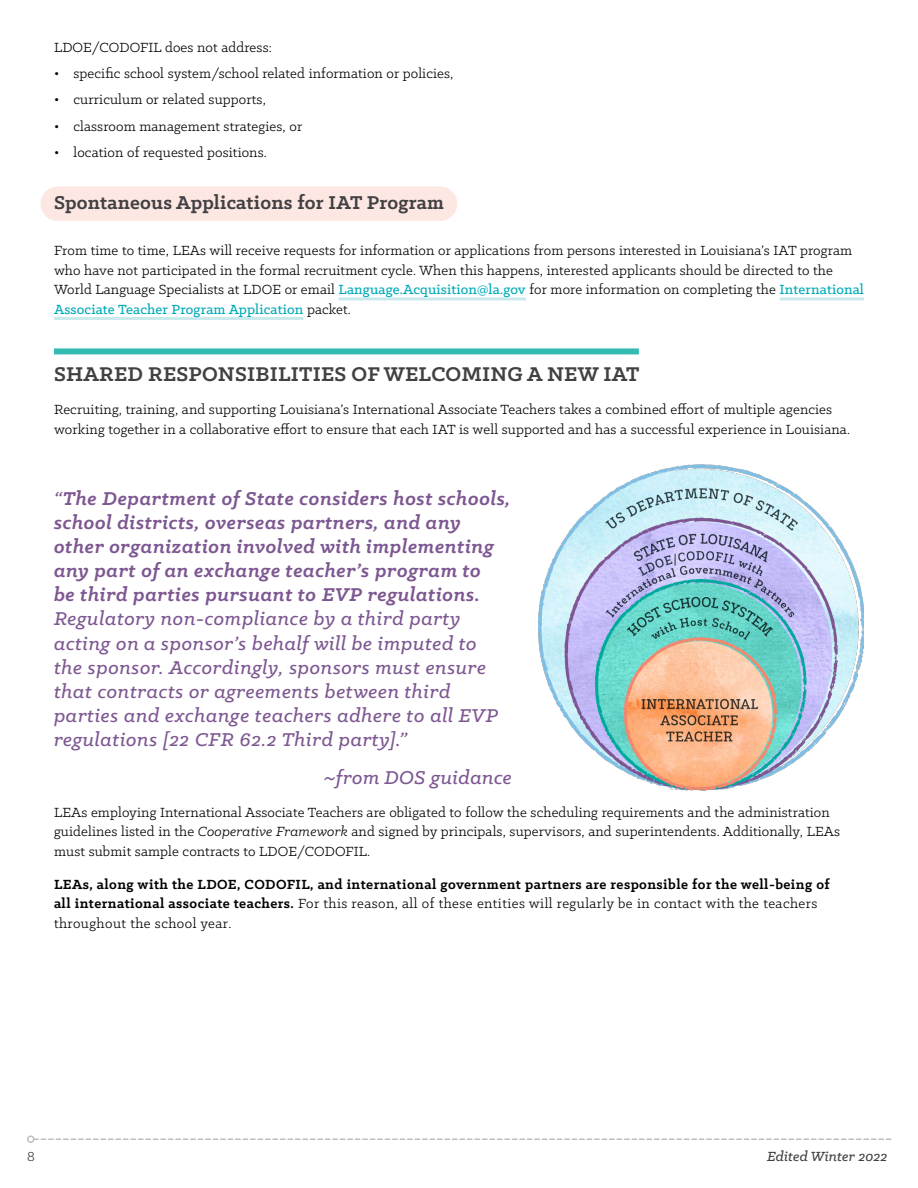
<style>
.page{position:relative;width:918px;height:1188px;background:#fff}
.page>*{position:absolute;margin:0;border:0;box-sizing:border-box;transform-origin:0 0}
.Subhead{font:700 22.5px "Klinic Slab";letter-spacing:.01em;color:#414042}
.t1{font:italic 500 21px/24.2px "Klinic Slab";letter-spacing:.03em;color:#7d5791}
.Subhead_2{font:700 21px "Klinic Slab";letter-spacing:.01em;color:#414042}
.Body{font:15px/19.5px "Klinic Slab";letter-spacing:.01em;color:#000}
.Body-2{font:700 15px/19.5px "Klinic Slab";letter-spacing:.03em;color:#000}
.t2{font:italic 500 15px "Klinic Slab";letter-spacing:.01em;color:#414042}
.t3{font:15px "Klinic Slab";color:#414042}
.s1{font-weight:500;color:#00abb8}
.s2{font-weight:700}
.s3{font-style:italic}
.s4{font-weight:400}
</style>
<div class="page">
<svg style="left:34px;top:1138px;width:857px;height:2px"></svg>
<div style="left:27px;top:1135px;width:7px;height:8px;border:2px solid #bcbec0;border-radius:50%"></div>
<div style="left:40px;top:186px;width:417px;height:35px;background:#fde7e2;border-radius:17px"></div>
<hr style="left:339px;top:297px;width:187px;height:3px;background:#c9e9ec">
<hr style="left:780px;top:297px;width:84px;height:3px;background:#c9e9ec">
<hr style="left:54px;top:317px;width:250px;height:3px;background:#c9e9ec">
<div style="left:54px;top:348px;width:585px;height:6px;background:#33bab1"></div>
<img style="left:539px;top:464px;width:325px;height:327px">
<p class="Body" style="left:54px;top:37px;width:219px">LDOE/CODOFIL does not address:</p>
<p class="Body" style="left:54px;top:63px;width:401px">• specific school system/school related information or policies,</p>
<p class="Body" style="left:54px;top:89px;width:213px">• curriculum or related supports,</p>
<p class="Body" style="left:54px;top:116px;width:250px">• classroom management strategies, or</p>
<p class="Body" style="left:54px;top:142px;width:214px">• location of requested positions.</p>
<p class="Subhead_2" style="left:54px;top:189px;width:392px">Spontaneous Applications for IAT Program</p>
<p class="Body" style="left:54px;top:241px;width:812px">From time to time, LEAs will receive requests for information or applications from persons interested in Louisiana’s IAT program who have not participated in the formal recruitment cycle. When this happens, interested applicants should be directed to the World Language Specialists at LDOE or email <span class="s1">Language.Acquisition@la.gov</span> for more information on completing the <span class="s1">International Associate Teacher Program Application</span> packet.</p>
<p class="Subhead" style="left:54px;top:360px;width:587px">SHARED RESPONSIBILITIES OF WELCOMING A NEW IAT</p>
<p class="Body" style="left:54px;top:400px;width:798px">Recruiting, training, and supporting Louisiana’s International Associate Teachers takes a combined effort of multiple agencies working together in a collaborative effort to ensure that each IAT is well supported and has a successful experience in Louisiana.</p>
<p class="t1" style="left:54px;top:486px;width:458px">“<span class="s2">The Department of State considers host schools, school districts, overseas partners, and any other organization involved with implementing any part of an exchange teacher’s program to<br>be third parties pursuant to EVP regulations.<br></span>Regulatory non-compliance by a third party acting on a sponsor’s behalf will be imputed to<br>the sponsor. Accordingly, sponsors must ensure that contracts or agreements between third parties and exchange teachers adhere to all EVP regulations [22 CFR 62.2 Third party].”</p>
<p class="t1" style="left:323px;top:765px;width:190px">~from DOS guidance</p>
<p class="Body" style="left:54px;top:802px;width:788px">LEAs employing International Associate Teachers are obligated to follow the scheduling requirements and the administration guidelines listed in the <span class="s3">Cooperative Framework</span> and signed by principals, supervisors, and superintendents. Additionally, LEAs must submit sample contracts to LDOE/CODOFIL.</p>
<p class="Body-2" style="left:54px;top:874px;width:777px">LEAs, along with the LDOE, CODOFIL, and international government partners are responsible for the well-being of all international associate teachers. <span class="s4">For this reason, all of these entities will regularly be in contact with the teachers throughout the school year.</span></p>
<p class="t3" style="left:27px;top:1147px;width:9px">8</p>
<p class="t2" style="left:767px;top:1147px;width:122px">Edited Winter 2022</p>
</div>
